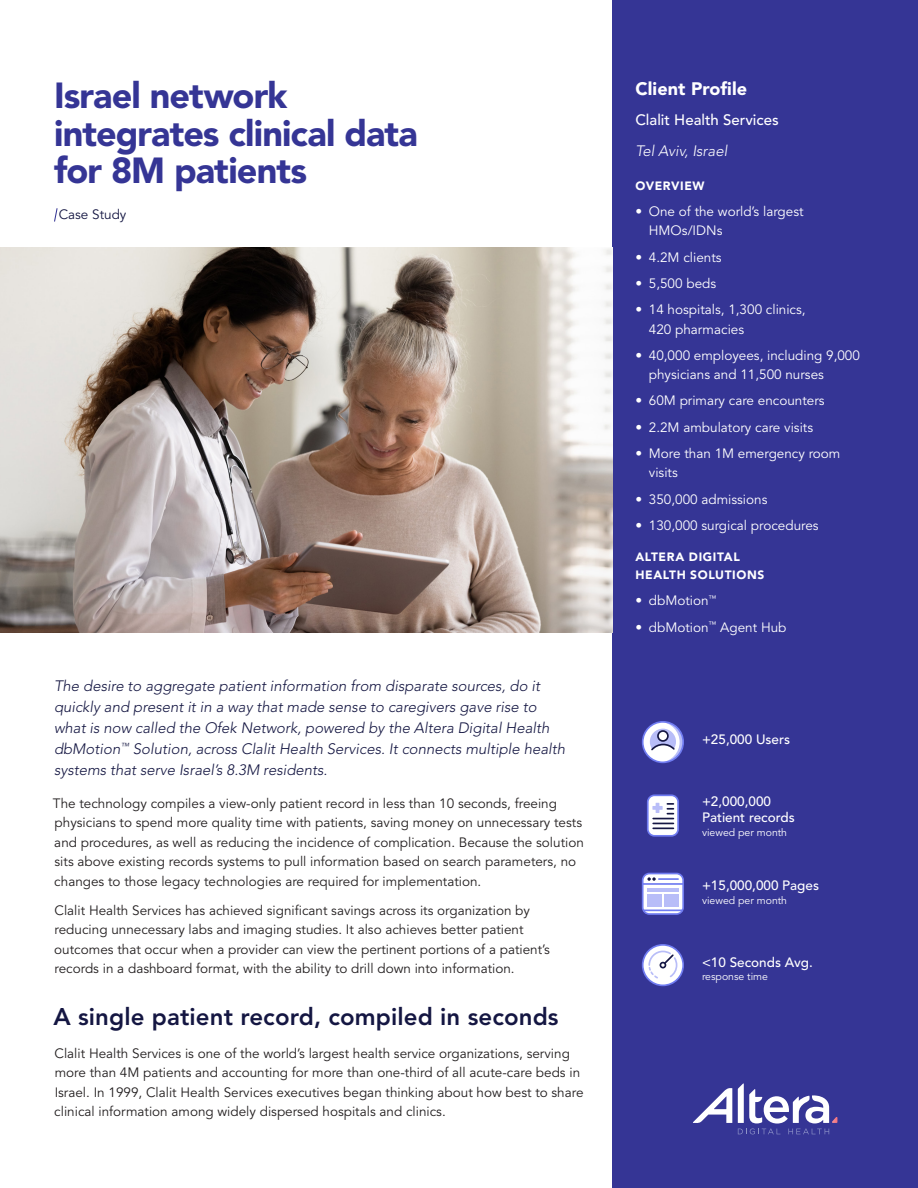
<style>
.page{position:relative;width:918px;height:1188px;background:#fff}
.page>*{position:absolute;margin:0;border:0;box-sizing:border-box;transform-origin:0 0}
.t1{font:900 36px/37.5px "Avenir LT Std";letter-spacing:-.025em;color:#353595}
.t2{font:800 24px "Avenir LT Std";letter-spacing:.005em;color:#141642}
.H3_-_Rev{font:900 18px "Avenir LT Std";letter-spacing:.005em;color:#fff}
.Intro{font:italic 300 15px/21px "Avenir LT Std";color:#141642}
.Client_Name{font:500 15px "Avenir LT Std";color:#fff}
.Client_Location{font:italic 300 15px "Avenir LT Std";color:#fff}
.Bodycopy{font:13.5px/19.5px "Avenir LT Std";color:#231f20}
.t3{font:13.5px/19.5px "Avenir LT Std";color:#fff}
.Outcome_header{font:500 13.5px/16.2px "Avenir LT Std";color:#fff}
.t4{font:13.5px "Avenir LT Std";color:#141642}
.H5_-_Rev{font:900 12px/18px "Avenir LT Std";letter-spacing:.05em;color:#fff}
.Outcome_header-2{font:10.5px "Avenir LT Std";color:#fff}
</style>
<div class="page">
<div style="left:612px;top:0;width:306px;height:1188px;background:#353595"></div>
<svg style="left:693px;top:1088px;width:39px;height:35px"></svg>
<svg style="left:738px;top:1083px;width:99px;height:51px"></svg>
<svg style="left:54px;top:208px;width:4px;height:14px"></svg>
<img style="left:0;top:247px;width:612px;height:385px">
<svg style="left:643px;top:722px;width:40px;height:40px"></svg>
<div style="left:642px;top:721px;width:42px;height:42px;border:2px solid #707cf1;border-radius:50%"></div>
<svg style="left:650px;top:722px;width:33px;height:40px"></svg>
<div style="left:648px;top:795px;width:30px;height:41px;background:#fff;border-radius:7px"></div>
<div style="left:647px;top:794px;width:32px;height:43px;border:2px solid #707cf1;border-radius:7px"></div>
<svg style="left:652px;top:803px;width:21px;height:26px"></svg>
<svg style="left:643px;top:945px;width:40px;height:40px"></svg>
<div style="left:642px;top:944px;width:42px;height:42px;border:2px solid #707cf1;border-radius:50%"></div>
<svg style="left:648px;top:950px;width:30px;height:30px"></svg>
<svg style="left:643px;top:874px;width:40px;height:40px"></svg>
<div style="left:642px;top:873px;width:42px;height:42px;border:2px solid #707cf1;border-radius:7px"></div>
<hr style="left:643px;top:883px;width:40px;height:2px;background:#707cf1">
<hr style="left:644px;top:910px;width:38px;height:1px;background:#707cf1">
<svg style="left:647px;top:877px;width:31px;height:4px"></svg>
<hr style="left:647px;top:888px;width:32px;height:4px;background:#b8bdf8">
<div style="left:647px;top:894px;width:15px;height:12px;background:#b8bdf8"></div>
<div style="left:664px;top:894px;width:15px;height:12px;background:#b8bdf8"></div>
<p class="t1" style="left:54px;top:77px;width:365px">Israel network integrates clinical data for 8M patients</p>
<p class="t4" style="left:59px;top:207px;width:69px">Case Study</p>
<p class="Intro" style="left:54px;top:675px;width:513px">The desire to aggregate patient information from disparate sources, do it quickly and present it in a way that made sense to caregivers gave rise to what is now called the Ofek Network, powered by the Altera Digital Health dbMotion<sup>™</sup> Solution, across Clalit Health Services. It connects multiple health systems that serve Israel’s 8.3M residents.</p>
<p class="Bodycopy" style="left:53px;top:794px;width:532px">The technology compiles a view-only patient record in less than 10 seconds, freeing physicians to spend more quality time with patients, saving money on unnecessary tests and procedures, as well as reducing the incidence of complication. Because the solution sits above existing records systems to pull information based on search parameters, no changes to those legacy technologies are required for implementation.</p>
<p class="Bodycopy" style="left:54px;top:901px;width:497px">Clalit Health Services has achieved significant savings across its organization by reducing unnecessary labs and imaging studies. It also achieves better patient outcomes that occur when a provider can view the pertinent portions of a patient’s records in a dashboard format, with the ability to drill down into information.</p>
<h2 class="t2" style="left:53px;top:1002px;width:507px">A single patient record, compiled in seconds</h2>
<p class="Bodycopy" style="left:54px;top:1044px;width:531px">Clalit Health Services is one of the world’s largest health service organizations, serving more than 4M patients and accounting for more than one-third of all acute-care beds in Israel. In 1999, Clalit Health Services executives began thinking about how best to share clinical information among widely dispersed hospitals and clinics.</p>
<p class="H3_-_Rev" style="left:635px;top:77px;width:113px">Client Profile</p>
<p class="Client_Name" style="left:635px;top:111px;width:145px">Clalit Health Services</p>
<p class="Client_Location" style="left:635px;top:142px;width:93px">Tel Aviv, Israel</p>
<p class="H5_-_Rev" style="left:635px;top:176px;width:71px">OVERVIEW</p>
<p class="t3" style="left:649px;top:202px;width:156px;text-indent:-14px">• One of the world’s largest<br>HMOs/IDNs</p>
<p class="t3" style="left:635px;top:248px;width:88px">• 4.2M clients</p>
<p class="t3" style="left:635px;top:274px;width:82px">• 5,500 beds</p>
<p class="t3" style="left:649px;top:300px;width:158px;text-indent:-14px">• 14 hospitals, 1,300 clinics,<br>420 pharmacies</p>
<p class="t3" style="left:649px;top:346px;width:213px;text-indent:-14px">• 40,000 employees, including 9,000 physicians and 11,500 nurses</p>
<p class="t3" style="left:635px;top:391px;width:191px">• 60M primary care encounters</p>
<p class="t3" style="left:635px;top:418px;width:179px">• 2.2M ambulatory care visits</p>
<p class="t3" style="left:649px;top:444px;width:193px;text-indent:-14px">• More than 1M emergency room visits</p>
<p class="t3" style="left:635px;top:490px;width:134px">• 350,000 admissions</p>
<p class="t3" style="left:635px;top:516px;width:185px">• 130,000 surgical procedures</p>
<p class="H5_-_Rev" style="left:635px;top:548px;width:131px">ALTERA DIGITAL<br>HEALTH SOLUTIONS</p>
<p class="t3" style="left:635px;top:591px;width:83px">• dbMotion<sup>™</sup></p>
<p class="t3" style="left:635px;top:618px;width:153px">• dbMotion<sup>™</sup> Agent Hub</p>
<p class="Outcome_header" style="left:702px;top:732px;width:90px">+25,000 Users</p>
<p class="Outcome_header" style="left:702px;top:793px;width:94px">+2,000,000<br>Patient records</p>
<p class="Outcome_header-2" style="left:702px;top:826px;width:87px">viewed per month</p>
<p class="Outcome_header" style="left:702px;top:878px;width:119px">+15,000,000 Pages</p>
<p class="Outcome_header-2" style="left:702px;top:894px;width:87px">viewed per month</p>
<p class="Outcome_header" style="left:702px;top:954px;width:112px">&lt;10 Seconds Avg.</p>
<p class="Outcome_header-2" style="left:702px;top:970px;width:68px">response time</p>
</div>
